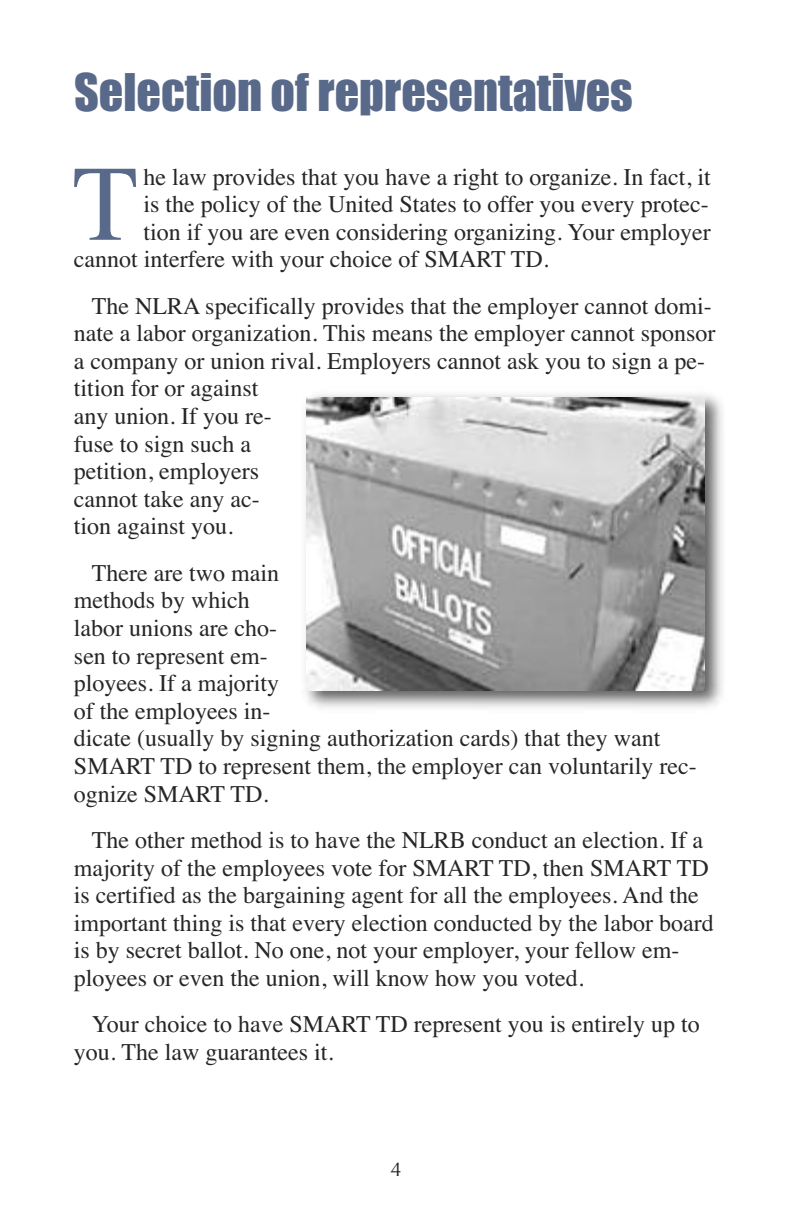
<style>
.page{position:relative;width:792px;height:1224px;background:#fff}
.page>*{position:absolute;margin:0;border:0;box-sizing:border-box;transform-origin:0 0}
.t1{font:107.4px "Times";color:#596989}
.t2{font:48px "Impact";color:#596989}
.t3{font:24px/27.6px "Times";color:#272526}
.t4{font:20px "Optima";color:#272526}
</style>
<div class="page">
<img style="left:305px;top:394px;width:418px;height:314px">
<img style="left:307px;top:398px;width:397px;height:292px">
<h2 class="t2" style="left:74px;top:66px;width:560px">Selection of representatives</h2>
<h1 class="t1" style="left:73px;top:140px;width:67px">T</h1>
<p class="t3" style="left:144px;top:162px;width:569px">he law provides that you have a right to organize. In fact, it</p>
<p class="t3" style="left:143px;top:190px;width:567px">is the policy of the United States to offer you every protec-</p>
<p class="t3" style="left:143px;top:218px;width:569px">tion if you are even considering organizing. Your employer</p>
<p class="t3" style="left:74px;top:245px;width:476px">cannot interfere with your choice of SMART TD.</p>
<p class="t3" style="left:74px;top:292px;width:643px;text-indent:18px">The NLRA specifically provides that the employer cannot domi&shy;nate a labor organization. This means the employer cannot sponsor a company or union rival. Employers cannot ask you to sign a pe&shy;tition for or against<br>any union. If you re-<br>fuse to sign such a<br>petition, employers<br>cannot take any ac-<br>tion against you.</p>
<p class="t3" style="left:74px;top:559px;width:624px;text-indent:18px">There are two main<br>methods by which<br>labor unions are cho-<br>sen to represent em-<br>ployees. If a majority<br>of the employees in-<br>dicate (usually by signing authorization cards) that they want<br>SMART TD to represent them, the employer can voluntarily rec&shy;ognize SMART TD.</p>
<p class="t3" style="left:74px;top:826px;width:641px;text-indent:18px">The other method is to have the NLRB conduct an election. If a majority of the employees vote for SMART TD, then SMART TD is certified as the bargaining agent for all the employees. And the important thing is that every election conducted by the labor board is by secret ballot. No one, not your employer, your fellow em&shy;ployees or even the union, will know how you voted.</p>
<p class="t3" style="left:74px;top:1010px;width:627px;text-indent:18px">Your choice to have SMART TD represent you is entirely up to you. The law guarantees it.</p>
<p class="t4" style="left:390px;top:1157px;width:13px">4</p>
</div>
